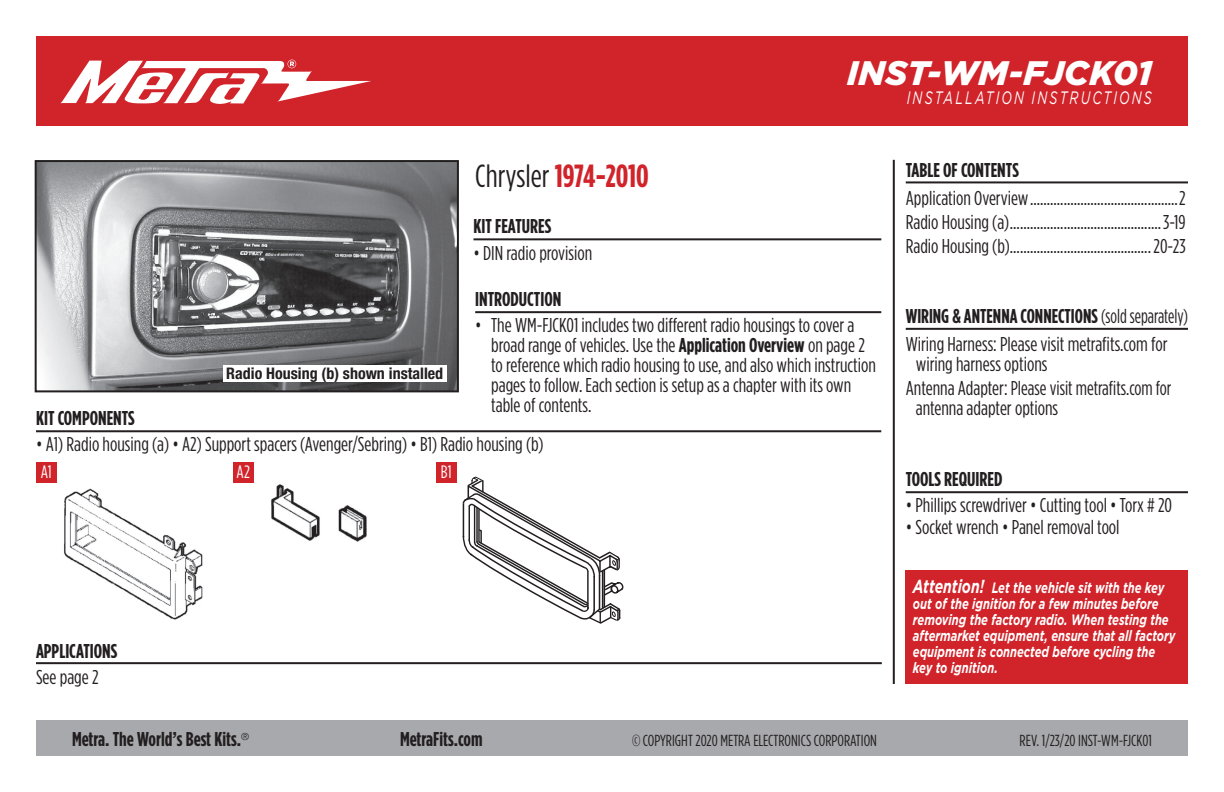
<style>
.page{position:relative;width:1224px;height:792px;background:#fff}
.page>*{position:absolute;margin:0;border:0;box-sizing:border-box;transform-origin:0 0}
.t1{font:italic 900 34px "Gotham";color:#fff}
.t2{font:700 32px "Gotham Condensed";letter-spacing:-.005em;color:#d1232a}
.t3{font:20px/20px "Gotham Condensed";color:#231f20}
.t4{font:700 20px "Gotham Condensed";color:#231f20}
.t5{font:20px/28px "Gotham Condensed";color:#231f20;scale:.9 1}
.t6{font:italic 18px "Gotham";letter-spacing:.165em;color:#fff;scale:.7 1}
.t7{font:18px "Gotham Condensed";color:#fff}
.t8{font:16px "Gotham Condensed";color:#231f20}
.t9{font:700 condensed 16px "Helvetica Neue";color:#231f20}
.t10{font:italic 700 15px/16px "Gotham";color:#fff;scale:.74 1}
.s1{font-weight:400;color:#231f20}
.s2{font-weight:700}
.s3{font-size:18.8px}
</style>
<div class="page">
<div style="left:36px;top:720px;width:1152px;height:36px;background:#a8a9ad"></div>
<hr style="left:893px;top:160px;width:2px;height:524px;background:#231f20">
<div style="left:36px;top:36px;width:1152px;height:90px;background:#d1232a"></div>
<svg style="left:60px;top:60px;width:311px;height:44px"></svg>
<div style="left:906px;top:570px;width:282px;height:114px;background:#d1232a"></div>
<hr style="left:475px;top:311px;width:406px;height:2px;background:#231f20">
<hr style="left:36px;top:430px;width:845px;height:2px;background:#231f20">
<hr style="left:906px;top:491px;width:282px;height:2px;background:#231f20">
<hr style="left:906px;top:328px;width:282px;height:2px;background:#231f20">
<hr style="left:906px;top:181px;width:282px;height:2px;background:#231f20">
<hr style="left:36px;top:662px;width:846px;height:2px;background:#231f20">
<img style="left:64px;top:488px;width:139px;height:132px">
<img style="left:271px;top:484px;width:96px;height:58px">
<div style="left:233px;top:463px;width:21px;height:20px;background:#d1232a"></div>
<div style="left:36px;top:463px;width:21px;height:20px;background:#d1232a"></div>
<hr style="left:474px;top:238px;width:407px;height:2px;background:#231f20">
<div style="left:436px;top:463px;width:21px;height:20px;background:#d1232a"></div>
<svg style="left:463px;top:477px;width:160px;height:147px"></svg>
<img style="left:38px;top:163px;width:418px;height:226px">
<div style="left:35px;top:160px;width:424px;height:232px;border:2px solid #231f20"></div>
<div style="left:223px;top:365px;width:224px;height:16px;background:#fff"></div>
<h1 class="t1" style="left:847px;top:53px;width:306px">INST-WM-FJCK01</h1>
<h2 class="t2" style="left:475px;top:158px;width:175px"><span class="s1">Chrysler</span> 1974-2010</h2>
<p class="t4" style="left:474px;top:215px;width:79px">KIT FEATURES</p>
<p class="t3" style="left:474px;top:243px;width:120px">• DIN radio provision</p>
<p class="t4" style="left:475px;top:288px;width:88px">INTRODUCTION</p>
<p class="t3" style="left:491px;top:315px;width:386px;text-indent:-16px">• The WM-FJCK01 includes two different radio housings to cover a broad range of vehicles. Use the <span class="s2">Application Overview</span> on page 2 to reference which radio housing to use, and also which instruction pages to follow. Each section is setup as a chapter with its own table of contents.</p>
<p class="t9" style="left:226px;top:364px;width:218px">Radio Housing (b) shown installed</p>
<p class="t4" style="left:36px;top:407px;width:100px">KIT COMPONENTS</p>
<p class="t3" style="left:36px;top:434px;width:509px">• A1) Radio housing (a) • A2) Support spacers (Avenger/Sebring) • B1) Radio housing (b)</p>
<p class="t7" style="left:41px;top:462px;width:13px">A1</p>
<p class="t7" style="left:237px;top:462px;width:15px">A2</p>
<p class="t4" style="left:36px;top:639px;width:83px">APPLICATIONS</p>
<p class="t3" style="left:36px;top:667px;width:64px">See page 2</p>
<p class="t7" style="left:441px;top:462px;width:12px">B1</p>
<p class="t6" style="left:907px;top:88px;width:352px">INSTALLATION INSTRUCTIONS</p>
<p class="t4" style="left:906px;top:158px;width:115px">TABLE OF CONTENTS</p>
<p class="t3" style="left:906px;top:185px;width:282px;line-height:24px;text-align:justify">Application Overview............................................2<br>Radio Housing (a).............................................3-19<br>Radio Housing (b)..........................................20-23</p>
<p class="t5" style="left:906px;top:302px;width:315px"><span class="s2">WIRING &amp; ANTENNA CONNECTIONS</span> (sold separately)<br>Wiring Harness: Please visit metrafits.com for</p>
<p class="t3" style="left:906px;top:352px;width:267px;line-height:24px;text-indent:10px">wiring harness options<br>Antenna Adapter: Please visit metrafits.com for</p>
<p class="t3" style="left:916px;top:398px;width:144px">antenna adapter options</p>
<p class="t4" style="left:906px;top:468px;width:98px">TOOLS REQUIRED</p>
<p class="t3" style="left:906px;top:495px;width:268px">• Phillips screwdriver • Cutting tool • Torx # 20</p>
<p class="t3" style="left:906px;top:517px;width:215px">• Socket wrench • Panel removal tool</p>
<p class="t10" style="left:913px;top:580px;width:356px"><span class="s3">Attention!</span> Let the vehicle sit with the key out of the ignition for a few minutes before removing the factory radio. When testing the aftermarket equipment, ensure that all factory equipment is connected before cycling the key to ignition.</p>
<p class="t4" style="left:72px;top:728px;width:179px">Metra. The World’s Best Kits.<sup>®</sup></p>
<p class="t4" style="left:400px;top:728px;width:84px">MetraFits.com</p>
<p class="t8" style="left:632px;top:732px;width:247px">© COPYRIGHT 2020 METRA ELECTRONICS CORPORATION</p>
<p class="t8" style="left:1020px;top:732px;width:134px">REV. 1/23/20 INST-WM-FJCK01</p>
</div>
